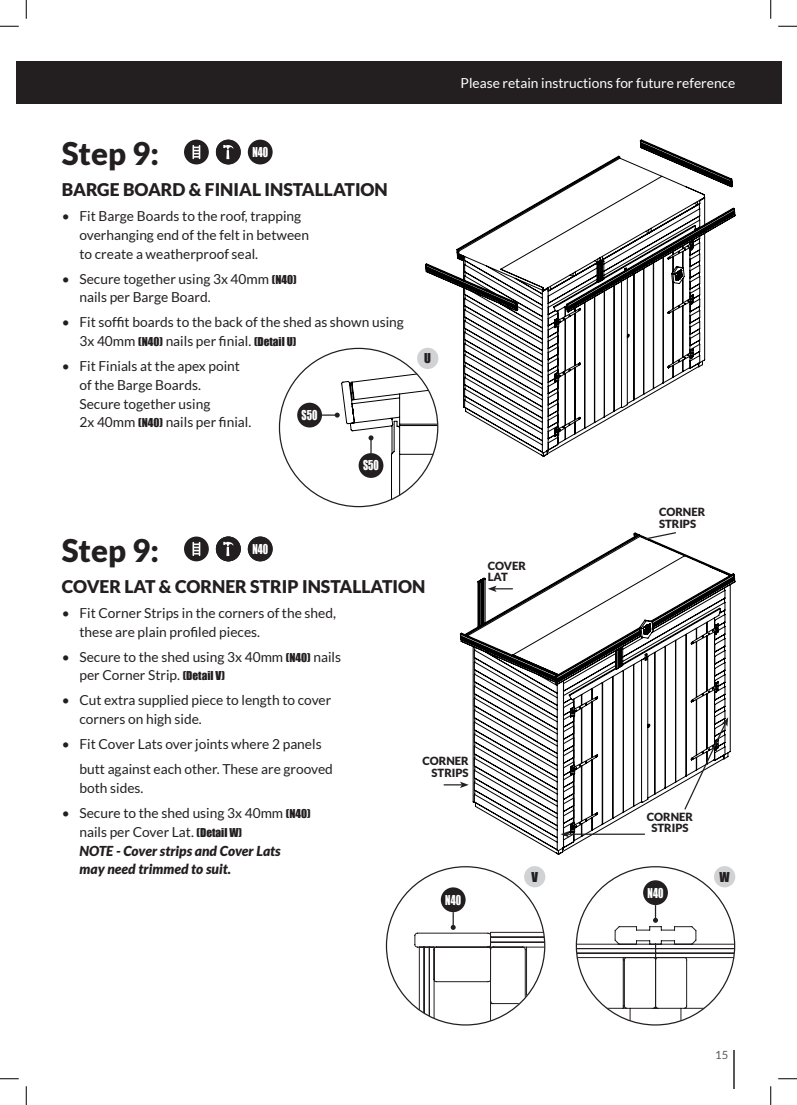
<style>
.page{position:relative;width:797px;height:1105px;background:#fff}
.page>*{position:absolute;margin:0;border:0;box-sizing:border-box;transform-origin:0 0}
.t1{font:900 31.25px "Lato";color:#231f20}
.t2{font:900 17.5px "Lato";color:#231f20}
.t3{font:13.75px/18.8px "Lato";color:#231f20}
.t4{font:italic 900 13.75px/18.8px "Lato";color:#231f20}
.t5{font:13.75px "Lato";color:#fff}
.t6{font:12.5px "Impact";color:#fff;scale:.8 1}
.t7{font:12.5px "Impact";color:#231f20}
.t8{font:900 11.25px/11.2px "Lato";color:#231f20}
.t9{font:11.25px "Lato";color:#57585a}
.s1{font-family:"Impact";font-size:11.25px}
.s2{font-weight:400;font-style:normal}
.s3{font-family:"Impact";font-weight:400;font-style:normal;font-size:11.25px}
</style>
<div class="page">
<div style="left:16px;top:62px;width:765px;height:42px;background:#231f20"></div>
<hr style="left:733px;top:1050px;width:2px;height:39px;background:#57585a">
<div style="left:184px;top:140px;width:25px;height:24px;background:#231f20;border-radius:50%"></div>
<svg style="left:192px;top:145px;width:8px;height:14px"></svg>
<div style="left:248px;top:140px;width:25px;height:24px;background:#231f20;border-radius:50%"></div>
<div style="left:216px;top:140px;width:25px;height:24px;background:#231f20;border-radius:50%"></div>
<svg style="left:223px;top:145px;width:16px;height:15px"></svg>
<svg style="left:425px;top:139px;width:310px;height:318px"></svg>
<div style="left:297px;top:403px;width:25px;height:24px;background:#231f20;border-radius:50%"></div>
<div style="left:417px;top:348px;width:21px;height:21px;background:#d1d2d4;border-radius:50%"></div>
<svg style="left:322px;top:367px;width:116px;height:140px"></svg>
<div style="left:358px;top:453px;width:25px;height:25px;background:#231f20;border-radius:50%"></div>
<div style="left:184px;top:536px;width:25px;height:25px;background:#231f20;border-radius:50%"></div>
<svg style="left:192px;top:542px;width:8px;height:14px"></svg>
<div style="left:248px;top:536px;width:25px;height:25px;background:#231f20;border-radius:50%"></div>
<div style="left:216px;top:536px;width:25px;height:25px;background:#231f20;border-radius:50%"></div>
<svg style="left:223px;top:542px;width:16px;height:15px"></svg>
<div style="left:524px;top:866px;width:21px;height:21px;background:#d1d2d4;border-radius:50%"></div>
<div style="left:441px;top:887px;width:24px;height:25px;background:#231f20;border-radius:50%"></div>
<svg style="left:414px;top:912px;width:130px;height:113px"></svg>
<div style="left:714px;top:866px;width:21px;height:21px;background:#d1d2d4;border-radius:50%"></div>
<div style="left:643px;top:880px;width:25px;height:25px;background:#231f20;border-radius:50%"></div>
<svg style="left:576px;top:905px;width:158px;height:120px"></svg>
<svg style="left:459px;top:532px;width:276px;height:323px"></svg>
<hr style="left:567px;top:833px;width:78px;height:2px;background:#231f20">
<svg style="left:560px;top:831px;width:9px;height:6px"></svg>
<svg style="left:683px;top:717px;width:45px;height:94px"></svg>
<svg style="left:488px;top:586px;width:25px;height:6px"></svg>
<svg style="left:643px;top:532px;width:34px;height:8px"></svg>
<svg style="left:443px;top:782px;width:26px;height:6px"></svg>
<svg style="left:0;top:25px;width:19px;height:2px"></svg>
<svg style="left:778px;top:25px;width:19px;height:2px"></svg>
<svg style="left:0;top:1078px;width:19px;height:1px"></svg>
<svg style="left:778px;top:1078px;width:19px;height:1px"></svg>
<svg style="left:25px;top:0;width:2px;height:19px"></svg>
<svg style="left:25px;top:1086px;width:2px;height:19px"></svg>
<svg style="left:770px;top:0;width:1px;height:19px"></svg>
<svg style="left:770px;top:1086px;width:1px;height:19px"></svg>
<h1 class="t1" style="left:62px;top:135px;width:99px">Step 9:</h1>
<p class="t2" style="left:62px;top:179px;width:327px">BARGE BOARD &amp; FINIAL INSTALLATION</p>
<p class="t3" style="left:79px;top:207px;width:231px;text-indent:-18px">• Fit Barge Boards to the roof, trapping overhanging end of the felt in between to create a weatherproof seal.</p>
<p class="t3" style="left:79px;top:269px;width:219px;text-indent:-18px">• Secure together using 3x 40mm <span class="s1">(N40) </span>nails per Barge Board.</p>
<p class="t3" style="left:79px;top:313px;width:326px;text-indent:-18px">• Fit soffit boards to the back of the shed as shown using<br>3x 40mm <span class="s1">(N40)</span> nails per finial. <span class="s1">(Detail U)</span></p>
<p class="t3" style="left:79px;top:357px;width:173px;text-indent:-18px">• Fit Finials at the apex point of the Barge Boards.<br>Secure together using<br>2x 40mm <span class="s1">(N40)</span> nails per finial.</p>
<p class="t6" style="left:252px;top:142px;width:21px">N40</p>
<p class="t6" style="left:302px;top:405px;width:21px">S50</p>
<p class="t6" style="left:363px;top:456px;width:21px">S50</p>
<p class="t7" style="left:424px;top:349px;width:8px">U</p>
<p class="t5" style="left:460px;top:76px;width:276px">Please retain instructions for future reference</p>
<p class="t8" style="left:659px;top:506px;width:48px">CORNER<br>STRIPS</p>
<h1 class="t1" style="left:62px;top:532px;width:99px">Step 9:</h1>
<p class="t2" style="left:62px;top:576px;width:365px">COVER LAT &amp; CORNER STRIP INSTALLATION</p>
<p class="t3" style="left:79px;top:603px;width:258px;text-indent:-18px">• Fit Corner Strips in the corners of the shed, these are plain profiled pieces.</p>
<p class="t3" style="left:79px;top:647px;width:263px;text-indent:-18px">• Secure to the shed using 3x 40mm <span class="s1">(N40)</span> nails per Corner Strip. <span class="s1">(Detail V)</span></p>
<p class="t3" style="left:79px;top:691px;width:253px;text-indent:-18px">• Cut extra supplied piece to length to cover corners on high side.</p>
<p class="t3" style="left:79px;top:732px;width:255px;line-height:25px;text-indent:-18px">• Fit Cover Lats over joints where 2 panels butt against each other. These are grooved</p>
<p class="t3" style="left:79px;top:778px;width:66px">both sides.</p>
<p class="t4" style="left:79px;top:804px;width:233px;text-indent:-18px"><span class="s2">• Secure to the shed using 3x 40mm</span> <span class="s3">(N40) </span><span class="s2">nails per Cover Lat.</span> <span class="s3">(Detail W)<br></span>NOTE - Cover strips and Cover Lats<br>may need trimmed to suit.</p>
<p class="t6" style="left:252px;top:539px;width:21px">N40</p>
<p class="t8" style="left:422px;top:755px;width:48px;text-align:right">CORNER<br>STRIPS</p>
<p class="t6" style="left:445px;top:890px;width:21px">N40</p>
<p class="t8" style="left:488px;top:560px;width:40px">COVER<br>LAT</p>
<p class="t7" style="left:531px;top:867px;width:8px">V</p>
<p class="t8" style="left:647px;top:811px;width:48px;text-align:center">CORNER<br>STRIPS</p>
<p class="t6" style="left:647px;top:883px;width:21px">N40</p>
<p class="t7" style="left:719px;top:867px;width:12px">W</p>
<p class="t9" style="left:715px;top:1049px;width:15px">15</p>
</div>
